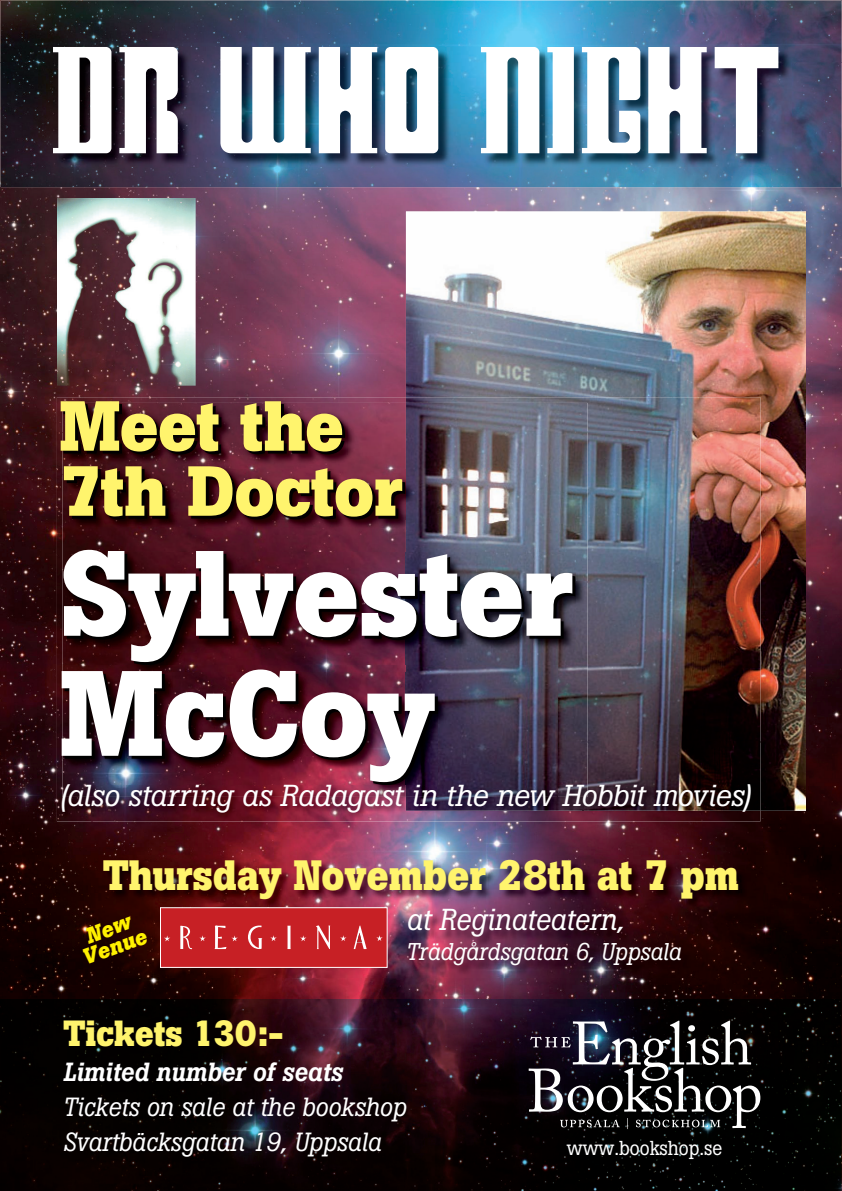
<style>
.page{position:relative;width:842px;height:1191px;background:#fff}
.page>*{position:absolute;margin:0;border:0;box-sizing:border-box;transform-origin:0 0}
.t1{font:170px "Doctor Who";letter-spacing:-.015em;color:#fff}
.t2{font:700 120px/120px "Boton";letter-spacing:-.01em;color:#fff}
.t3{font:700 70px/65px "Boton";letter-spacing:-.01em;color:#fff46d}
.t4{font:700 42px "Boton";color:#fff46d;scale:.95 1}
.t5{font:700 36px "Boton";color:#fff46d;scale:.95 1}
.t6{font:italic 30px "Boton";color:#fff}
.t7{font:italic 30px "Boton";color:#fff;scale:.95 1}
.t8{font:italic 26px/35px "Boton";color:#fff;scale:.95 1}
.t9{font:italic 500 26px "Boton";color:#fff;scale:.95 1}
.t10{font:italic 24px "Boton";color:#fff;scale:.95 1}
.t11{font:italic 700 22px/19px "Boton";color:#fff101;text-align:center}
.t12{font:20px "Boton";color:#fff;scale:.95 1}
</style>
<div class="page">
<img style="left:0;top:0;width:842px;height:1191px">
<img style="left:1px;top:1px;width:840px;height:61px">
<img style="left:1px;top:62px;width:69px;height:125px">
<img style="left:772px;top:62px;width:69px;height:125px">
<img style="left:70px;top:167px;width:702px;height:20px">
<img style="left:54px;top:47px;width:738px;height:120px">
<img style="left:406px;top:211px;width:266px;height:186px">
<img style="left:672px;top:211px;width:134px;height:212px">
<img style="left:760px;top:423px;width:46px;height:387px">
<img style="left:0;top:999px;width:841px;height:192px">
<img style="left:102px;top:859px;width:648px;height:118px">
<svg style="left:529px;top:1020px;width:231px;height:109px"></svg>
<img style="left:57px;top:198px;width:138px;height:187px">
<div style="left:160px;top:907px;width:227px;height:60px;background:#c72025"></div>
<svg style="left:340px;top:935px;width:6px;height:6px"></svg>
<svg style="left:376px;top:935px;width:7px;height:6px"></svg>
<svg style="left:300px;top:935px;width:6px;height:6px"></svg>
<svg style="left:270px;top:935px;width:7px;height:6px"></svg>
<svg style="left:199px;top:935px;width:7px;height:6px"></svg>
<svg style="left:164px;top:935px;width:6px;height:6px"></svg>
<svg style="left:316px;top:925px;width:14px;height:24px"></svg>
<svg style="left:287px;top:925px;width:4px;height:24px"></svg>
<svg style="left:248px;top:925px;width:14px;height:24px"></svg>
<svg style="left:215px;top:925px;width:23px;height:24px"></svg>
<svg style="left:180px;top:925px;width:12px;height:24px"></svg>
<svg style="left:354px;top:925px;width:13px;height:24px"></svg>
<div style="left:160px;top:907px;width:228px;height:61px;border:1px solid #fff"></div>
<img style="left:57px;top:397px;width:349px;height:35px">
<img style="left:57px;top:432px;width:35px;height:389px">
<img style="left:92px;top:797px;width:668px;height:24px">
<img style="left:406px;top:397px;width:354px;height:34px">
<img style="left:583px;top:431px;width:177px;height:379px">
<img style="left:406px;top:797px;width:177px;height:13px">
<img style="left:63px;top:403px;width:343px;height:71px">
<img style="left:63px;top:474px;width:34px;height:323px">
<img style="left:372px;top:474px;width:34px;height:78px">
<img style="left:97px;top:519px;width:275px;height:33px">
<img style="left:97px;top:665px;width:309px;height:7px">
<img style="left:97px;top:785px;width:339px;height:12px">
<img style="left:406px;top:403px;width:181px;height:178px">
<img style="left:557px;top:581px;width:30px;height:216px">
<img style="left:406px;top:665px;width:151px;height:24px">
<img style="left:436px;top:689px;width:121px;height:108px">
<img style="left:64px;top:404px;width:281px;height:50px">
<img style="left:67px;top:469px;width:338px;height:50px">
<img style="left:66px;top:552px;width:509px;height:113px">
<img style="left:406px;top:556px;width:169px;height:91px">
<img style="left:65px;top:672px;width:373px;height:113px">
<img style="left:406px;top:696px;width:32px;height:82px">
<h1 class="t1" style="left:53px;top:-5px;width:738px">Dr Who Night</h1>
<h3 class="t3" style="left:59px;top:400px;width:345px">Meet the<br>7th Doctor</h3>
<h2 class="t2" style="left:59px;top:545px;width:516px">Sylvester<br>McCoy</h2>
<p class="t6" style="left:59px;top:784px;width:694px">(also starring as Radagast in the new Hobbit movies)</p>
<h3 class="t4" style="left:103px;top:860px;width:671px">Thursday November 28th at 7 pm</h3>
<p class="t7" style="left:406px;top:908px;width:230px">at Reginateatern,</p>
<p class="t10" style="left:406px;top:943px;width:291px">Trädgårdsgatan 6, Uppsala</p>
<p class="t11" style="left:74px;top:933px;width:68px;rotate:-20deg">New<br>Venue</p>
<h3 class="t5" style="left:63px;top:1020px;width:233px">Tickets 130:-</h3>
<p class="t9" style="left:63px;top:1062px;width:296px">Limited number of seats</p>
<p class="t8" style="left:63px;top:1092px;width:362px">Tickets on sale at the bookshop<br>Svartbäcksgatan 19, Uppsala</p>
<p class="t12" style="left:567px;top:1141px;width:165px">www.bookshop.se</p>
</div>
